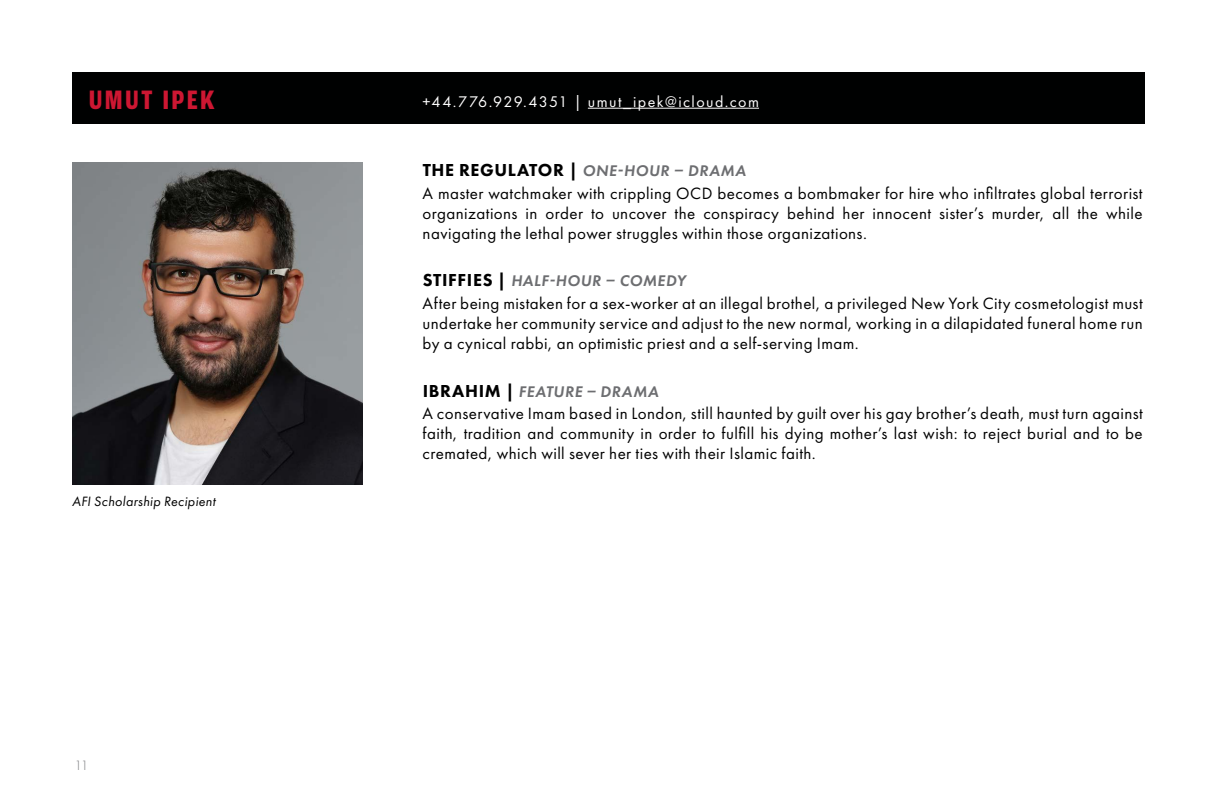
<style>
.page{position:relative;width:1224px;height:792px;background:#fff}
.page>*{position:absolute;margin:0;border:0;box-sizing:border-box;transform-origin:0 0}
.t1{font:700 condensed 28px "Roc Grotesk";letter-spacing:.105em;color:#cd1732}
.t2{font:17px/20px "Futura PT";letter-spacing:.025em;color:#000;text-align:justify}
.t3{font:italic 600 16px "Futura PT";letter-spacing:.03em;color:#6d6e71}
.t4{font:16px "Futura PT";letter-spacing:.09em;color:#fff}
.t5{font:italic 14px "Futura PT";letter-spacing:.02em;color:#000}
.t6{font:300 14px "Futura PT";color:#77787b}
.s1{font-weight:800;font-style:normal;font-size:18px;color:#000}
</style>
<div class="page">
<div style="left:72px;top:73px;width:1072px;height:51px;background:#000101"></div>
<img style="left:72px;top:162px;width:290px;height:322px">
<hr style="left:588px;top:108px;width:171px;height:1px;background:#fff">
<h1 class="t1" style="left:89px;top:83px;width:127px">UMUT IPEK</h1>
<p class="t5" style="left:72px;top:493px;width:145px">AFI Scholarship Recipient</p>
<p class="t6" style="left:75px;top:758px;width:15px">11</p>
<p class="t4" style="left:423px;top:92px;width:338px">+44.776.929.4351 | umut_ipek@icloud.com</p>
<p class="t3" style="left:423px;top:160px;width:325px"><span class="s1">THE REGULATOR |</span> ONE-HOUR – DRAMA</p>
<p class="t2" style="left:423px;top:183px;width:721px">A master watchmaker with crippling OCD becomes a bombmaker for hire who infiltrates global terrorist organizations in order to uncover the conspiracy behind her innocent sister’s murder, all the while navigating the lethal power struggles within those organizations.</p>
<p class="t3" style="left:423px;top:271px;width:265px"><span class="s1">STIFFIES |</span> HALF-HOUR – COMEDY</p>
<p class="t2" style="left:423px;top:293px;width:722px">After being mistaken for a sex-worker at an illegal brothel, a privileged New York City cosmetologist must undertake her community service and adjust to the new normal, working in a dilapidated funeral home run by a cynical rabbi, an optimistic priest and a self-serving Imam.</p>
<p class="t3" style="left:423px;top:381px;width:237px"><span class="s1">IBRAHIM |</span> FEATURE – DRAMA</p>
<p class="t2" style="left:423px;top:404px;width:722px">A conservative Imam based in London, still haunted by guilt over his gay brother’s death, must turn against faith, tradition and community in order to fulfill his dying mother’s last wish: to reject burial and to be cremated, which will sever her ties with their Islamic faith.</p>
</div>
